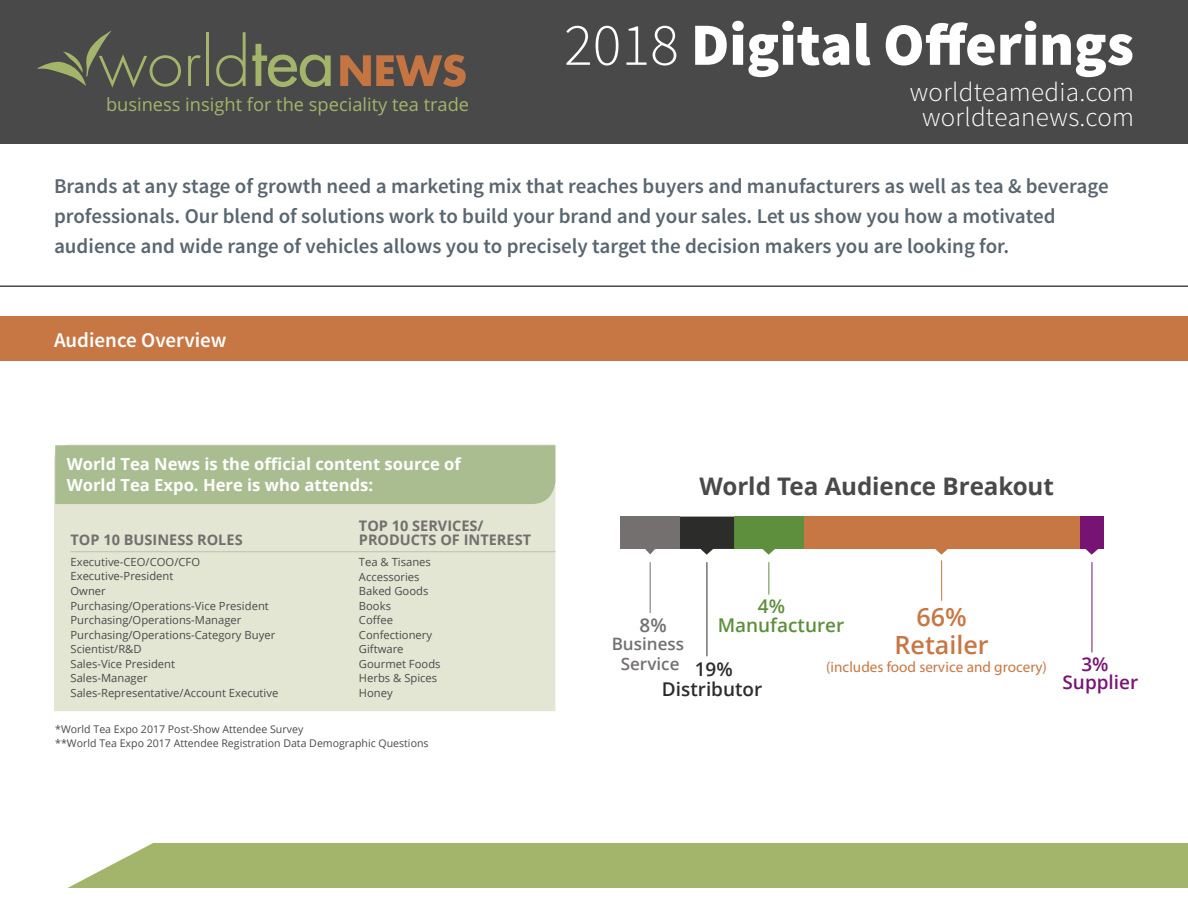
<style>
.page{position:relative;width:1188px;height:918px;background:#fff}
.page>*{position:absolute;margin:0;border:0;box-sizing:border-box;transform-origin:0 0}
.t1{font:900 60px "Source Sans Pro";color:#fff}
.t2{font:300 27px/25.5px "Source Sans Pro";letter-spacing:.01em;color:#fff;text-align:center}
.t3{font:600 25.05px/27.6px "Open Sans";color:#c77744;text-align:center}
.t4{font:700 24.15px "Open Sans";letter-spacing:-.005em;color:#494949}
.t5{font:600 21px/30px "Source Sans Pro";color:#596670}
.t6{font:600 21px "Source Sans Pro";color:#fff}
.t7{font:600 18.9px/18.3px "Open Sans";color:#5e8f3d}
.t8{font:600 18.9px "Open Sans";color:#2c2c2b}
.t9{font:600 18.9px/17.7px "Open Sans";color:#771473;text-align:center}
.t10{font:600 18.9px "Open Sans";color:#747070}
.t11{font:18.3px "Open Sans";color:#a3b56b}
.t12{font:600 17.1px/20.5px "Open Sans";color:#747070}
.t13{font:700 16.65px/21.1px "Open Sans";color:#fff}
.t14{font:15.15px "Myriad Pro";color:#c87742}
.t15{font:700 14.55px/14.5px "Open Sans";color:#736f6f}
.t16{font:11.25px/14.5px "Open Sans";color:#4a4a4b}
.t17{font:10.5px/13.8px "Open Sans";color:#4a4a4b}
.s1{font-weight:300}
.s2{font-size:18.9px;color:#2c2c2b}
</style>
<div class="page">
<div style="left:0;top:0;width:1188px;height:144px;background:#494949"></div>
<div style="left:0;top:316px;width:1188px;height:46px;background:#c77744"></div>
<div style="left:68px;top:843px;width:1120px;height:45px;background:#a3b56b"></div>
<hr style="left:0;top:285px;width:1188px;height:2px;background:#494949">
<svg style="left:188px;top:55px;width:13px;height:31px"></svg>
<hr style="left:206px;top:32px;width:3px;height:54px;background:#a3b56b">
<svg style="left:216px;top:32px;width:30px;height:55px"></svg>
<svg style="left:252px;top:44px;width:79px;height:43px"></svg>
<svg style="left:340px;top:55px;width:126px;height:32px"></svg>
<svg style="left:37px;top:31px;width:144px;height:57px"></svg>
<div style="left:54px;top:444px;width:501px;height:267px;background:#e3e6d2"></div>
<hr style="left:71px;top:551px;width:484px;height:1px;background:#c0bdbd">
<div style="left:55px;top:445px;width:500px;height:59px;background:#aabd91"></div>
<div style="left:1080px;top:517px;width:24px;height:32px;background:#771473"></div>
<svg style="left:1085px;top:549px;width:13px;height:6px"></svg>
<div style="left:734px;top:517px;width:70px;height:32px;background:#5e8f3d"></div>
<div style="left:804px;top:517px;width:276px;height:32px;background:#c77744"></div>
<svg style="left:935px;top:549px;width:13px;height:6px"></svg>
<svg style="left:762px;top:549px;width:13px;height:6px"></svg>
<svg style="left:680px;top:517px;width:54px;height:38px;background:#494948"></svg>
<hr style="left:650px;top:562px;width:1px;height:51px;background:#747070">
<hr style="left:768px;top:562px;width:1px;height:33px;background:#5e8f3d">
<hr style="left:706px;top:562px;width:1px;height:94px;background:#2c2c2b">
<hr style="left:941px;top:560px;width:1px;height:41px;background:#c77744">
<hr style="left:1091px;top:562px;width:1px;height:90px;background:#771473">
<div style="left:621px;top:517px;width:59px;height:32px;background:#747070"></div>
<svg style="left:645px;top:549px;width:10px;height:5px"></svg>
<h3 class="t11" style="left:106px;top:91px;width:365px">business insight for the speciality tea trade</h3>
<h1 class="t1" style="left:564px;top:6px;width:572px"><span class="s1">2018</span> Digital Offerings</h1>
<h2 class="t2" style="left:910px;top:79px;width:226px">worldteamedia.com worldteanews.com</h2>
<p class="t5" style="left:54px;top:171px;width:1056px">Brands at any stage of growth need a marketing mix that reaches buyers and manufacturers as well as tea &amp; beverage professionals. Our blend of solutions work to build your brand and your sales. Let us show you how a motivated audience and wide range of vehicles allows you to precisely target the decision makers you are looking for.</p>
<h3 class="t6" style="left:54px;top:327px;width:174px">Audience Overview</h3>
<h3 class="t13" style="left:67px;top:453px;width:396px">World Tea News is the official content source of<br>World Tea Expo. Here is who attends:</h3>
<p class="t15" style="left:359px;top:518px;width:174px">TOP 10 SERVICES/<br>PRODUCTS OF INTEREST</p>
<p class="t16" style="left:359px;top:554px;width:83px">Tea &amp; Tisanes<br>Accessories<br>Baked Goods<br>Books<br>Coffee<br>Confectionery<br>Giftware<br>Gourmet Foods<br>Herbs &amp; Spices<br>Honey</p>
<p class="t15" style="left:71px;top:533px;width:174px">TOP 10 BUSINESS ROLES</p>
<p class="t16" style="left:71px;top:554px;width:209px">Executive-CEO/COO/CFO<br>Executive-President<br>Owner<br>Purchasing/Operations-Vice President<br>Purchasing/Operations-Manager<br>Purchasing/Operations-Category Buyer<br>Scientist/R&amp;D<br>Sales-Vice President<br>Sales-Manager<br>Sales-Representative/Account Executive</p>
<p class="t17" style="left:55px;top:722px;width:375px">*World Tea Expo 2017 Post-Show Attendee Survey<br>**World Tea Expo 2017 Attendee Registration Data Demographic Questions</p>
<h3 class="t4" style="left:700px;top:470px;width:356px">World Tea Audience Breakout</h3>
<h3 class="t7" style="left:718px;top:597px;width:128px;text-indent:40px">4%<br>Manufacturer</h3>
<h3 class="t3" style="left:894px;top:603px;width:96px">66%<br>Retailer</h3>
<h3 class="t10" style="left:640px;top:612px;width:29px">8%</h3>
<h3 class="t12" style="left:621px;top:633px;width:113px;text-indent:-9px">Business<br>Service <span class="s2">19%</span></h3>
<h3 class="t8" style="left:662px;top:676px;width:102px">Distributor</h3>
<h3 class="t14" style="left:826px;top:657px;width:222px">(includes food service and grocery)</h3>
<h3 class="t9" style="left:1063px;top:655px;width:77px">3%<br>Supplier</h3>
</div>
